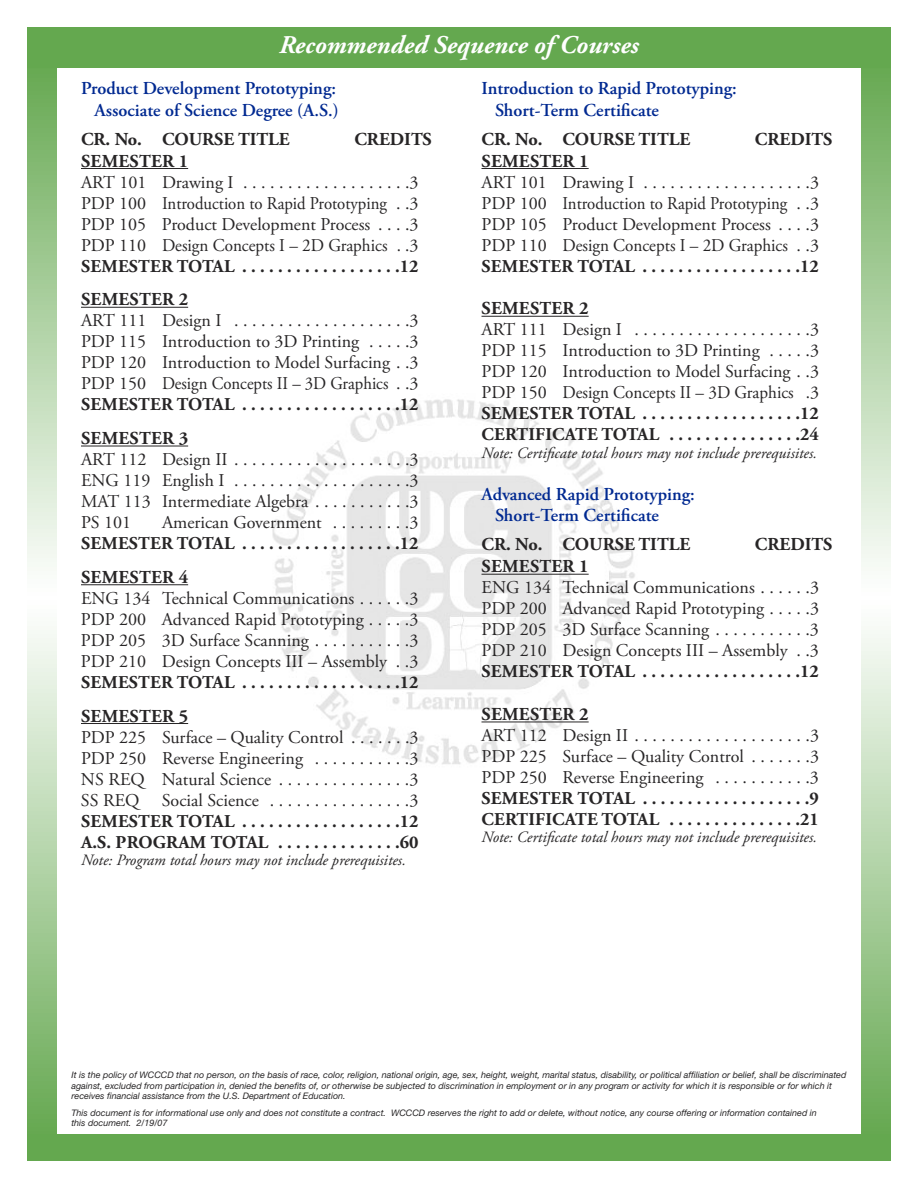
<style>
.page{position:relative;width:918px;height:1188px;background:#fff}
.page>*{position:absolute;margin:0;border:0;box-sizing:border-box;transform-origin:0 0}
.t1{font:italic 700 25.5px "Adobe Garamond Pro";color:#fff}
.t2{font:600 18.15px/21.3px "Adobe Garamond Pro";color:#002991}
.t3{font:700 18.15px "Adobe Garamond Pro";letter-spacing:.015em;color:#272526}
.t4{font:18px/21px "Adobe Garamond Pro";color:#272526;text-align:justify}
.t5{font:700 18px/21px "Adobe Garamond Pro";letter-spacing:.015em;color:#272526}
.t6{font:italic 15.75px "Adobe Garamond Pro";color:#272526}
.t7{font:italic 9px/10.5px "Helvetica Neue";color:#272526}
</style>
<div class="page">
<img style="left:272px;top:399px;width:363px;height:366px">
<svg style="left:27px;top:68px;width:29px;height:1066px"></svg>
<svg style="left:862px;top:68px;width:29px;height:1066px"></svg>
<hr style="left:81px;top:168px;width:107px;height:1px;background:#272526">
<hr style="left:81px;top:307px;width:107px;height:1px;background:#272526">
<hr style="left:81px;top:446px;width:107px;height:1px;background:#272526">
<hr style="left:81px;top:584px;width:107px;height:1px;background:#272526">
<hr style="left:81px;top:723px;width:107px;height:1px;background:#272526">
<hr style="left:482px;top:168px;width:107px;height:1px;background:#272526">
<hr style="left:482px;top:316px;width:107px;height:1px;background:#272526">
<hr style="left:482px;top:574px;width:107px;height:1px;background:#272526">
<hr style="left:482px;top:722px;width:107px;height:1px;background:#272526">
<div style="left:27px;top:27px;width:864px;height:41px;background:#64a84f"></div>
<div style="left:27px;top:1134px;width:864px;height:27px;background:#64a84f"></div>
<h1 class="t1" style="left:279px;top:35px;width:361px">Recommended Sequence of Courses</h1>
<p class="t2" style="left:81px;top:79px;width:259px;text-align:right">Product Development Prototyping:<br>Associate of Science Degree (A.S.)</p>
<p class="t3" style="left:81px;top:132px;width:210px">CR. No. COURSE TITLE</p>
<p class="t3" style="left:354px;top:132px;width:79px">CREDITS</p>
<p class="t3" style="left:81px;top:154px;width:109px">SEMESTER 1</p>
<p class="t4" style="left:81px;top:173px;width:339px">ART 101 Drawing I . . . . . . . . . . . . . . . . . . .3<br>PDP 100 Introduction to Rapid Prototyping . .3<br>PDP 105 Product Development Process . . . .3<br>PDP 110 Design Concepts I – 2D Graphics . .3</p>
<p class="t5" style="left:81px;top:257px;width:339px">SEMESTER TOTAL . . . . . . . . . . . . . . . . . .12</p>
<p class="t3" style="left:81px;top:292px;width:109px">SEMESTER 2</p>
<p class="t4" style="left:81px;top:312px;width:339px">ART 111 Design I . . . . . . . . . . . . . . . . . . . .3<br>PDP 115 Introduction to 3D Printing . . . . .3<br>PDP 120 Introduction to Model Surfacing . .3<br>PDP 150 Design Concepts II – 3D Graphics . .3</p>
<p class="t5" style="left:81px;top:396px;width:339px">SEMESTER TOTAL . . . . . . . . . . . . . . . . . .12</p>
<p class="t3" style="left:81px;top:431px;width:109px">SEMESTER 3</p>
<p class="t4" style="left:81px;top:450px;width:339px">ART 112 Design II . . . . . . . . . . . . . . . . . . . .3<br>ENG 119 English I . . . . . . . . . . . . . . . . . . . .3<br>MAT 113 Intermediate Algebra . . . . . . . . . . .3<br>PS 101</p>
<p class="t4" style="left:162px;top:513px;width:258px">American Government . . . . . . . . .3</p>
<p class="t5" style="left:81px;top:534px;width:339px">SEMESTER TOTAL . . . . . . . . . . . . . . . . . .12</p>
<p class="t3" style="left:81px;top:570px;width:109px">SEMESTER 4</p>
<p class="t4" style="left:81px;top:589px;width:339px">ENG 134 Technical Communications . . . . . .3<br>PDP 200 Advanced Rapid Prototyping . . . . .3<br>PDP 205 3D Surface Scanning . . . . . . . . . . .3<br>PDP 210 Design Concepts III – Assembly . .3</p>
<p class="t5" style="left:81px;top:673px;width:339px">SEMESTER TOTAL . . . . . . . . . . . . . . . . . .12</p>
<p class="t3" style="left:81px;top:709px;width:109px">SEMESTER 5</p>
<p class="t4" style="left:81px;top:728px;width:339px">PDP 225 Surface – Quality Control . . . . . . .3<br>PDP 250 Reverse Engineering . . . . . . . . . . .3<br>NS REQ Natural Science . . . . . . . . . . . . . . .3<br>SS REQ Social Science . . . . . . . . . . . . . . . .3</p>
<p class="t5" style="left:81px;top:812px;width:339px">SEMESTER TOTAL . . . . . . . . . . . . . . . . . .12<br>A.S. PROGRAM TOTAL . . . . . . . . . . . . . .60</p>
<p class="t6" style="left:81px;top:854px;width:327px">Note: Program total hours may not include prerequisites.</p>
<p class="t2" style="left:495px;top:79px;width:243px;text-indent:-14px">Introduction to Rapid Prototyping:<br>Short-Term Certificate</p>
<p class="t3" style="left:482px;top:132px;width:210px">CR. No. COURSE TITLE</p>
<p class="t3" style="left:755px;top:132px;width:79px">CREDITS</p>
<p class="t3" style="left:482px;top:154px;width:109px">SEMESTER 1</p>
<p class="t4" style="left:482px;top:173px;width:339px">ART 101 Drawing I . . . . . . . . . . . . . . . . . . .3<br>PDP 100 Introduction to Rapid Prototyping . .3<br>PDP 105 Product Development Process . . . .3<br>PDP 110 Design Concepts I – 2D Graphics . .3</p>
<p class="t5" style="left:482px;top:257px;width:339px">SEMESTER TOTAL . . . . . . . . . . . . . . . . . .12</p>
<p class="t3" style="left:482px;top:301px;width:109px">SEMESTER 2</p>
<p class="t4" style="left:482px;top:321px;width:339px">ART 111 Design I . . . . . . . . . . . . . . . . . . . .3<br>PDP 115 Introduction to 3D Printing . . . . .3<br>PDP 120 Introduction to Model Surfacing . .3<br>PDP 150 Design Concepts II – 3D Graphics .3</p>
<p class="t5" style="left:482px;top:405px;width:339px">SEMESTER TOTAL . . . . . . . . . . . . . . . . . .12<br>CERTIFICATE TOTAL . . . . . . . . . . . . . . .24</p>
<p class="t6" style="left:482px;top:446px;width:337px">Note: Certificate total hours may not include prerequisites.</p>
<p class="t2" style="left:495px;top:485px;width:201px;text-indent:-14px">Advanced Rapid Prototyping:<br>Short-Term Certificate</p>
<p class="t3" style="left:482px;top:538px;width:210px">CR. No. COURSE TITLE</p>
<p class="t3" style="left:755px;top:538px;width:79px">CREDITS</p>
<p class="t3" style="left:482px;top:559px;width:109px">SEMESTER 1</p>
<p class="t4" style="left:481px;top:579px;width:339px">ENG 134 Technical Communications . . . . . .3<br>PDP 200 Advanced Rapid Prototyping . . . . .3<br>PDP 205 3D Surface Scanning . . . . . . . . . . .3<br>PDP 210 Design Concepts III – Assembly . .3</p>
<p class="t5" style="left:482px;top:663px;width:339px">SEMESTER TOTAL . . . . . . . . . . . . . . . . . .12</p>
<p class="t3" style="left:482px;top:707px;width:109px">SEMESTER 2</p>
<p class="t4" style="left:482px;top:726px;width:339px">ART 112 Design II . . . . . . . . . . . . . . . . . . . .3<br>PDP 225 Surface – Quality Control . . . . . . .3<br>PDP 250 Reverse Engineering . . . . . . . . . . .3</p>
<p class="t5" style="left:482px;top:789px;width:339px">SEMESTER TOTAL . . . . . . . . . . . . . . . . . . .9<br>CERTIFICATE TOTAL . . . . . . . . . . . . . . .21</p>
<p class="t6" style="left:482px;top:831px;width:337px">Note: Certificate total hours may not include prerequisites.</p>
<p class="t7" style="left:71px;top:1071px;width:776px">It is the policy of WCCCD that no person, on the basis of race, color, religion, national origin, age, sex, height, weight, marital status, disability, or political affiliation or belief, shall be discriminated against, excluded from participation in, denied the benefits of, or otherwise be subjected to discrimination in employment or in any program or activity for which it is responsible or for which it receives financial assistance from the U.S. Department of Education.</p>
<p class="t7" style="left:71px;top:1108px;width:747px">This document is for informational use only and does not constitute a contract. WCCCD reserves the right to add or delete, without notice, any course offering or information contained in this document. 2/19/07</p>
</div>
